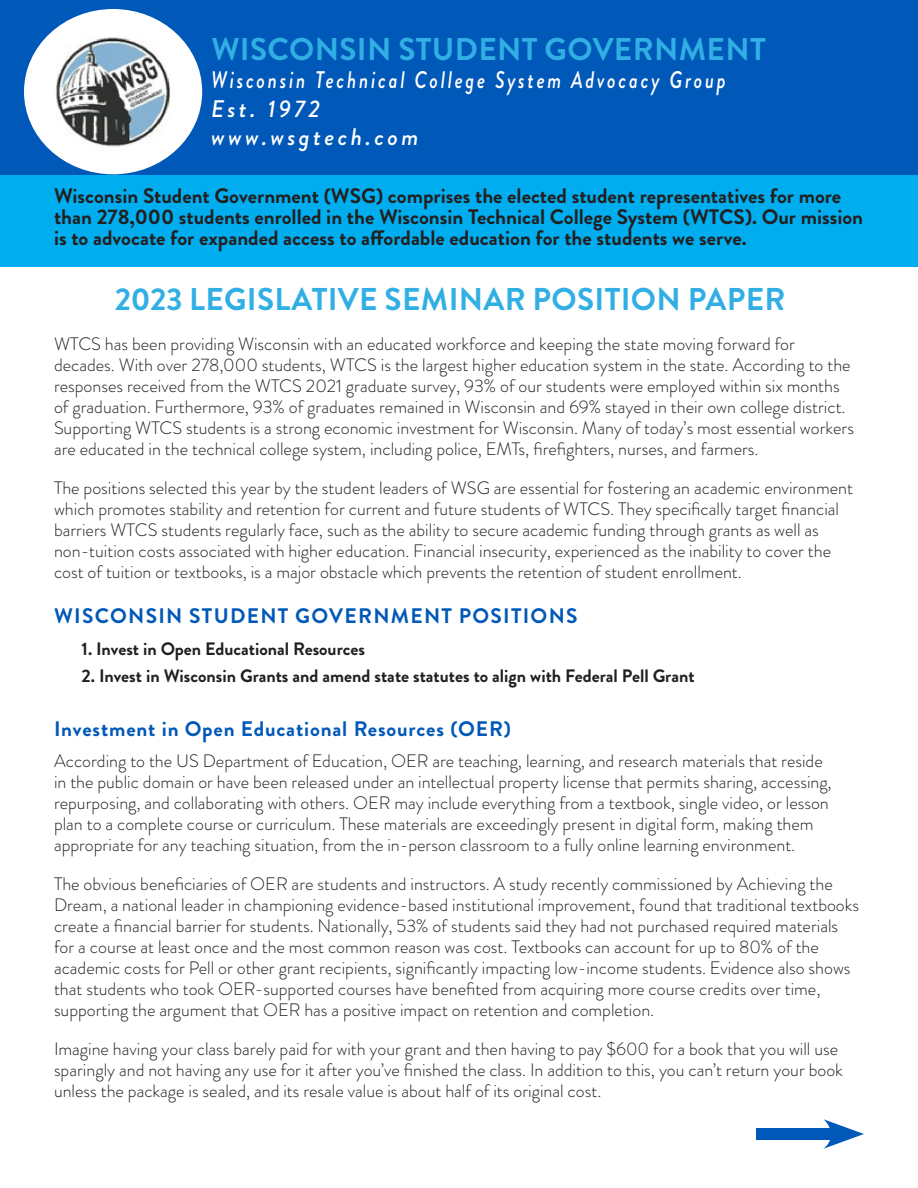
<style>
.page{position:relative;width:918px;height:1188px;background:#fff}
.page>*{position:absolute;margin:0;border:0;box-sizing:border-box;transform-origin:0 0}
.t1{font:700 31.5px "Brandon Grotesque";letter-spacing:.01em;color:#31afe4}
.t2{font:italic 500 24px "Brandon Grotesque";letter-spacing:.14em;color:#fff;scale:.81 1}
.t3{font:italic 500 24px "Brandon Grotesque";letter-spacing:.14em;color:#fff}
.Paragraph_Big{font:700 21px/21px "Brandon Grotesque";color:#231f20}
.t4{font:700 21px "Brandon Grotesque";letter-spacing:.04em;color:#0058b8}
.t5{font:700 21px "Brandon Grotesque";letter-spacing:.06em;color:#0058b8}
.Paragraph_Big-2{font:300 18px/21px "Brandon Grotesque";color:#231f20}
.Paragraph_Big-3{font:700 18px "Brandon Grotesque";color:#231f20}
</style>
<div class="page">
<div style="left:0;top:174px;width:918px;height:92px;background:#00aeef"></div>
<div style="left:0;top:0;width:918px;height:174px;background:#0058b8"></div>
<div style="left:756px;top:1128px;width:84px;height:12px;background:#0058b8"></div>
<svg style="left:824px;top:1119px;width:40px;height:30px"></svg>
<div style="left:24px;top:9px;width:178px;height:165px;background:#fff;border-radius:50%"></div>
<img style="left:56px;top:37px;width:114px;height:110px">
<p class="t1" style="left:211px;top:27px;width:556px">WISCONSIN STUDENT GOVERNMENT</p>
<p class="t2" style="left:211px;top:63px;width:637px">Wisconsin Technical College System Advocacy Group</p>
<p class="t3" style="left:211px;top:92px;width:110px">Est. 1972</p>
<p class="t3" style="left:211px;top:120px;width:209px">www.wsgtech.com</p>
<h2 class="Paragraph_Big" style="left:54px;top:186px;width:811px">Wisconsin Student Government (WSG) comprises the elected student representatives for more than 278,000 students enrolled in the Wisconsin Technical College System (WTCS). Our mission is to advocate for expanded access to affordable education for the students we serve.</h2>
<p class="t1" style="left:115px;top:277px;width:672px">2023 LEGISLATIVE SEMINAR POSITION PAPER</p>
<h2 class="Paragraph_Big-2" style="left:54px;top:333px;width:802px">WTCS has been providing Wisconsin with an educated workforce and keeping the state moving forward for decades. With over 278,000 students, WTCS is the largest higher education system in the state. According to the responses received from the WTCS 2021 graduate survey, 93% of our students were employed within six months of graduation. Furthermore, 93% of graduates remained in Wisconsin and 69% stayed in their own college district.<br>Supporting WTCS students is a strong economic investment for Wisconsin. Many of today’s most essential workers are educated in the technical college system, including police, EMTs, firefighters, nurses, and farmers.</h2>
<h2 class="Paragraph_Big-2" style="left:54px;top:477px;width:801px">The positions selected this year by the student leaders of WSG are essential for fostering an academic environment which promotes stability and retention for current and future students of WTCS. They specifically target financial barriers WTCS students regularly face, such as the ability to secure academic funding through grants as well as non-tuition costs associated with higher education. Financial insecurity, experienced as the inability to cover the cost of tuition or textbooks, is a major obstacle which prevents the retention of student enrollment.</h2>
<p class="t5" style="left:54px;top:601px;width:525px">WISCONSIN STUDENT GOVERNMENT POSITIONS</p>
<h2 class="Paragraph_Big-3" style="left:82px;top:636px;width:285px">1. Invest in Open Educational Resources</h2>
<h2 class="Paragraph_Big-3" style="left:82px;top:663px;width:615px">2. Invest in Wisconsin Grants and amend state statutes to align with Federal Pell Grant</h2>
<p class="t4" style="left:54px;top:714px;width:459px">Investment in Open Educational Resources (OER)</p>
<h2 class="Paragraph_Big-2" style="left:54px;top:751px;width:779px">According to the US Department of Education, OER are teaching, learning, and research materials that reside in the public domain or have been released under an intellectual property license that permits sharing, accessing, repurposing, and collaborating with others. OER may include everything from a textbook, single video, or lesson plan to a complete course or curriculum. These materials are exceedingly present in digital form, making them appropriate for any teaching situation, from the in-person classroom to a fully online learning environment.</h2>
<h2 class="Paragraph_Big-2" style="left:54px;top:874px;width:807px">The obvious beneficiaries of OER are students and instructors. A study recently commissioned by Achieving the Dream, a national leader in championing evidence-based institutional improvement, found that traditional textbooks create a financial barrier for students. Nationally, 53% of students said they had not purchased required materials for a course at least once and the most common reason was cost. Textbooks can account for up to 80% of the academic costs for Pell or other grant recipients, significantly impacting low-income students. Evidence also shows that students who took OER-supported courses have benefited from acquiring more course credits over time, supporting the argument that OER has a positive impact on retention and completion.</h2>
<h2 class="Paragraph_Big-2" style="left:54px;top:1039px;width:791px">Imagine having your class barely paid for with your grant and then having to pay $600 for a book that you will use sparingly and not having any use for it after you’ve finished the class. In addition to this, you can’t return your book unless the package is sealed, and its resale value is about half of its original cost.</h2>
</div>
